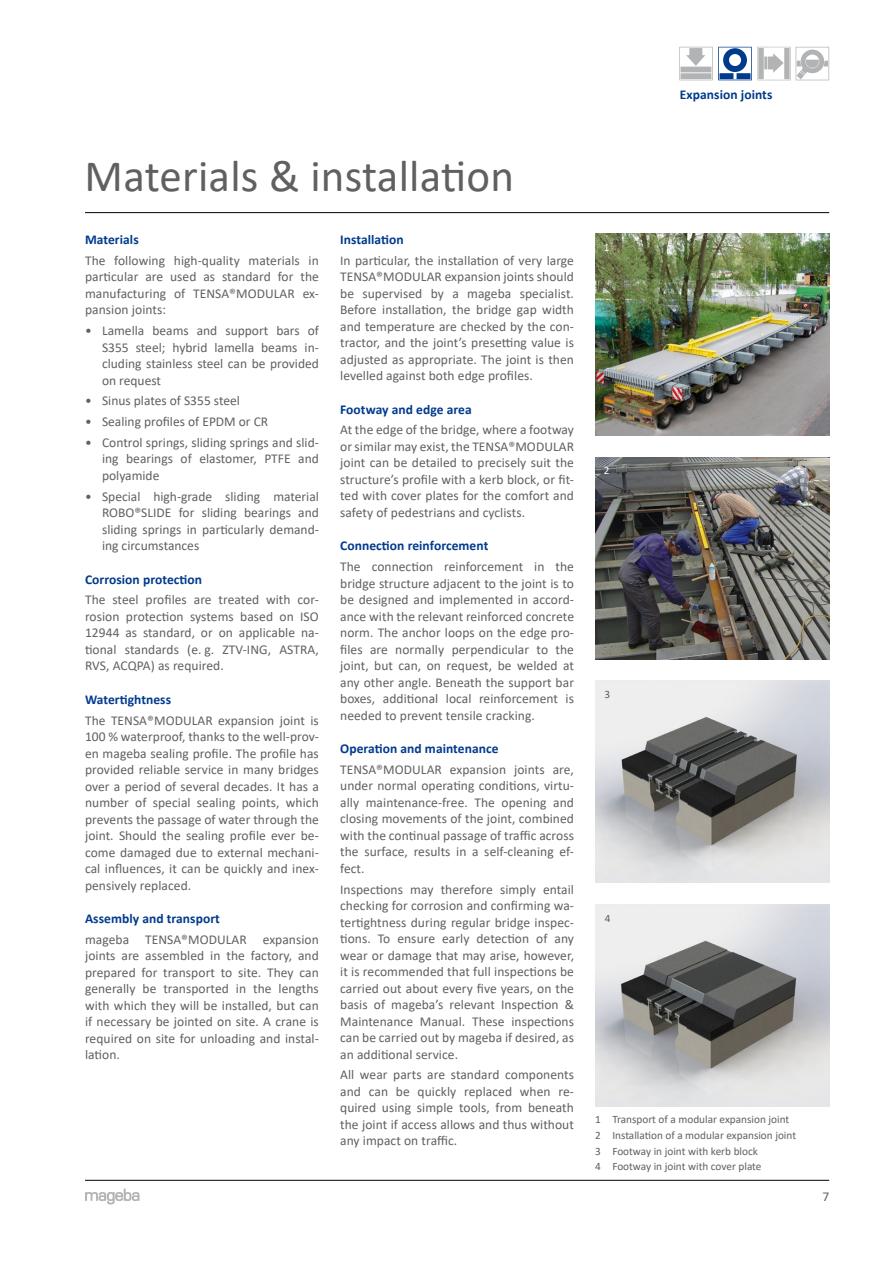
<style>
.page{position:relative;width:893px;height:1263px;background:#fff}
.page>*{position:absolute;margin:0;border:0;box-sizing:border-box;transform-origin:0 0}
.t1{font:45px "Calibri";letter-spacing:.005em;color:#616060}
.t2{font:13.5px/16.5px "Calibri";letter-spacing:.005em;color:#616060;text-align:justify}
.t3{font:700 13.5px "Calibri";letter-spacing:.005em;color:#003a8c}
.t4{font:11.25px/15.6px "Calibri";color:#616060}
.t5{font:11.25px "Calibri";color:#fff}
</style>
<div class="page">
<hr style="left:85px;top:1180px;width:744px;height:1px;background:#000">
<hr style="left:85px;top:212px;width:744px;height:1px;background:#000">
<svg style="left:85px;top:1189px;width:55px;height:15px"></svg>
<svg style="left:679px;top:47px;width:151px;height:34px"></svg>
<img style="left:595px;top:457px;width:234px;height:202px">
<img style="left:595px;top:234px;width:234px;height:202px">
<img style="left:595px;top:681px;width:234px;height:201px">
<img style="left:595px;top:904px;width:234px;height:202px">
<p class="t3" style="left:680px;top:85px;width:94px">Expansion joints</p>
<h1 class="t1" style="left:85px;top:145px;width:431px">Materials &amp; installation</h1>
<p class="t3" style="left:85px;top:230px;width:55px">Materials</p>
<p class="t2" style="left:85px;top:252px;width:235px">The following high-quality materials in particular are used as standard for the manufacturing of TENSA®MODULAR ex&shy;pansion joints:</p>
<p class="t2" style="left:102px;top:322px;width:218px;text-indent:-17px">• Lamella beams and support bars of S355 steel; hybrid lamella beams in&shy;cluding stainless steel can be provided on request</p>
<p class="t2" style="left:85px;top:392px;width:156px">• Sinus plates of S355 steel</p>
<p class="t2" style="left:85px;top:413px;width:185px">• Sealing profiles of EPDM or CR</p>
<p class="t2" style="left:102px;top:434px;width:218px;text-indent:-17px">• Control springs, sliding springs and slid&shy;ing bearings of elastomer, PTFE and polyamide</p>
<p class="t2" style="left:102px;top:487px;width:218px;text-indent:-17px">• Special high-grade sliding material ROBO®SLIDE for sliding bearings and sliding springs in particularly demand&shy;ing circumstances</p>
<p class="t3" style="left:85px;top:569px;width:119px">Corrosion protection</p>
<p class="t2" style="left:85px;top:591px;width:235px">The steel profiles are treated with cor&shy;rosion protection systems based on ISO 12944 as standard, or on applicable na&shy;tional standards (e. g. ZTV-ING, ASTRA, RVS, ACQPA) as required.</p>
<p class="t3" style="left:85px;top:690px;width:88px">Watertightness</p>
<p class="t2" style="left:85px;top:711px;width:235px">The TENSA®MODULAR expansion joint is 100 % waterproof, thanks to the well-prov&shy;en mageba sealing profile. The profile has provided reliable service in many bridges over a period of several decades. It has a number of special sealing points, which prevents the passage of water through the joint. Should the sealing profile ever be&shy;come damaged due to external mechani&shy;cal influences, it can be quickly and inex&shy;pensively replaced.</p>
<p class="t3" style="left:85px;top:909px;width:136px">Assembly and transport</p>
<p class="t2" style="left:85px;top:931px;width:235px">mageba TENSA®MODULAR expansion joints are assembled in the factory, and prepared for transport to site. They can generally be transported in the lengths with which they will be installed, but can if necessary be jointed on site. A crane is required on site for unloading and instal&shy;lation.</p>
<p class="t3" style="left:340px;top:230px;width:65px">Installation</p>
<p class="t2" style="left:340px;top:252px;width:235px">In particular, the installation of very large TENSA®MODULAR expansion joints should be supervised by a mageba specialist.<br>Before installation, the bridge gap width and temperature are checked by the con&shy;tractor, and the joint’s presetting value is adjusted as appropriate. The joint is then levelled against both edge profiles.</p>
<p class="t3" style="left:340px;top:400px;width:133px">Footway and edge area</p>
<p class="t2" style="left:340px;top:421px;width:235px">At the edge of the bridge, where a footway or similar may exist, the TENSA®MODULAR joint can be detailed to precisely suit the structure’s profile with a kerb block, or fit&shy;ted with cover plates for the comfort and safety of pedestrians and cyclists.</p>
<p class="t3" style="left:340px;top:536px;width:150px">Connection reinforcement</p>
<p class="t2" style="left:340px;top:558px;width:235px">The connection reinforcement in the bridge structure adjacent to the joint is to be designed and implemented in accord&shy;ance with the relevant reinforced concrete norm. The anchor loops on the edge pro&shy;files are normally perpendicular to the joint, but can, on request, be welded at any other angle. Beneath the support bar boxes, additional local reinforcement is needed to prevent tensile cracking.</p>
<p class="t3" style="left:340px;top:739px;width:160px">Operation and maintenance</p>
<p class="t2" style="left:340px;top:761px;width:235px">TENSA®MODULAR expansion joints are, under normal operating conditions, virtu&shy;ally maintenance-free. The opening and closing movements of the joint, combined with the continual passage of traffic across the surface, results in a self-cleaning ef&shy;fect.</p>
<p class="t2" style="left:340px;top:881px;width:235px">Inspections may therefore simply entail checking for corrosion and confirming wa&shy;tertightness during regular bridge inspec&shy;tions. To ensure early detection of any wear or damage that may arise, however, it is recommended that full inspections be carried out about every five years, on the basis of mageba’s relevant Inspection &amp; Maintenance Manual. These inspections can be carried out by mageba if desired, as an additional service.</p>
<p class="t2" style="left:340px;top:1066px;width:235px">All wear parts are standard components and can be quickly replaced when re&shy;quired using simple tools, from beneath the joint if access allows and thus without any impact on traffic.</p>
<p class="t5" style="left:604px;top:239px;width:7px">1</p>
<p class="t5" style="left:604px;top:462px;width:7px">2</p>
<p class="t4" style="left:604px;top:686px;width:7px">3</p>
<p class="t4" style="left:605px;top:910px;width:7px">4</p>
<p class="t4" style="left:595px;top:1111px;width:202px">1 Transport of a modular expansion joint 2 Installation of a modular expansion joint 3 Footway in joint with kerb block<br>4 Footway in joint with cover plate</p>
<p class="t2" style="left:822px;top:1188px;width:8px">7</p>
</div>
